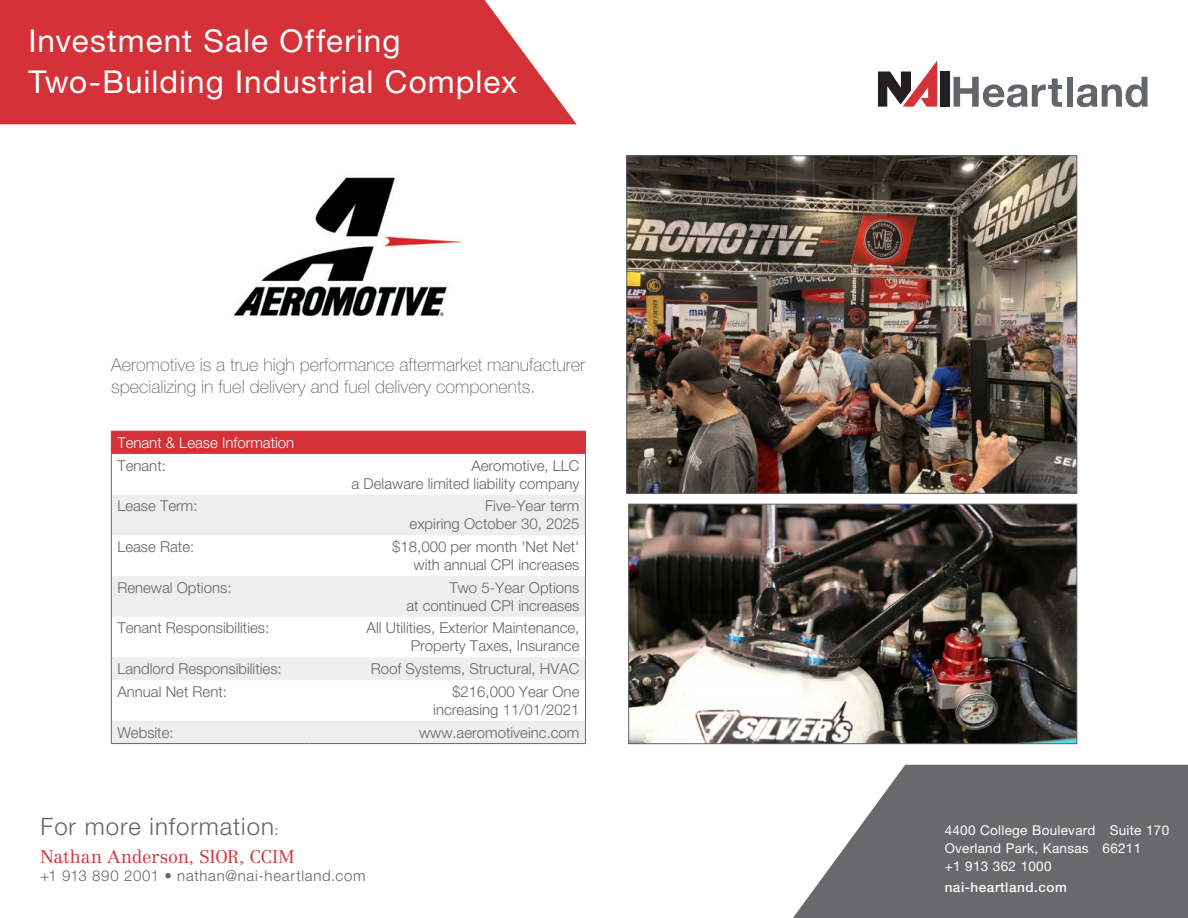
<style>
.page{position:relative;width:1188px;height:918px;background:#fff}
.page>*{position:absolute;margin:0;border:0;box-sizing:border-box;transform-origin:0 0}
.t1{font:31.5px "Helvetica Neue LT Std";letter-spacing:.035em;color:#fff}
.t2{font:300 24px "Helvetica Neue LT Std";letter-spacing:.04em;color:#62656a}
.t3{font:100 18px/21.6px "Helvetica Neue LT Std";color:#62656a}
.t4{font:300 18px "Centennial LT Std";letter-spacing:-.01em;color:#d43238}
.t5{font:300 15px/18px "Helvetica Neue LT Std";color:#62656a;text-align:right}
.t6{font:300 15px "Helvetica Neue LT Std";letter-spacing:.045em;color:#62656a}
.t7{font:300 15px "Helvetica Neue LT Std";color:#fff}
.t8{font:13.5px "Helvetica Neue LT Std";letter-spacing:.02em;color:#fff}
.t9{font:500 13.5px "Helvetica Neue LT Std";letter-spacing:.04em;color:#fff}
.s1{font-weight:400;font-size:13.5px}
</style>
<div class="page">
<svg style="left:112px;top:495px;width:473px;height:248px;fill:#f2f2f3"></svg>
<hr style="left:111px;top:454px;width:1px;height:41px;background:#62656a">
<hr style="left:111px;top:495px;width:1px;height:40px;background:#62656a">
<hr style="left:111px;top:535px;width:1px;height:41px;background:#62656a">
<hr style="left:111px;top:576px;width:1px;height:41px;background:#62656a">
<hr style="left:111px;top:617px;width:1px;height:40px;background:#62656a">
<svg style="left:111px;top:657px;width:1px;height:23px"></svg>
<hr style="left:111px;top:680px;width:1px;height:41px;background:#62656a">
<svg style="left:111px;top:721px;width:1px;height:22px"></svg>
<hr style="left:585px;top:454px;width:1px;height:41px;background:#62656a">
<hr style="left:585px;top:495px;width:1px;height:40px;background:#62656a">
<hr style="left:585px;top:535px;width:1px;height:41px;background:#62656a">
<hr style="left:585px;top:576px;width:1px;height:41px;background:#62656a">
<hr style="left:585px;top:617px;width:1px;height:40px;background:#62656a">
<svg style="left:585px;top:657px;width:1px;height:23px"></svg>
<hr style="left:585px;top:680px;width:1px;height:41px;background:#62656a">
<svg style="left:585px;top:721px;width:1px;height:22px"></svg>
<hr style="left:111px;top:743px;width:199px;height:1px;background:#62656a">
<hr style="left:310px;top:743px;width:276px;height:1px;background:#62656a">
<svg style="left:111px;top:431px;width:475px;height:23px;background:#d43339"></svg>
<svg style="left:793px;top:765px;width:395px;height:153px;background:#7e7e81"></svg>
<div style="left:940px;top:72px;width:10px;height:35px;background:#231f20"></div>
<svg style="left:878px;top:61px;width:59px;height:46px"></svg>
<svg style="left:954px;top:77px;width:108px;height:30px"></svg>
<div style="left:1067px;top:77px;width:6px;height:30px;background:#62656a"></div>
<svg style="left:1077px;top:77px;width:71px;height:30px"></svg>
<img style="left:233px;top:177px;width:230px;height:140px">
<img style="left:629px;top:158px;width:446px;height:334px">
<div style="left:627px;top:156px;width:450px;height:338px;border:1px solid #62656a"></div>
<img style="left:630px;top:506px;width:445px;height:236px">
<div style="left:628px;top:504px;width:449px;height:240px;border:1px solid #62656a"></div>
<svg style="left:0;top:0;width:577px;height:124px;background:#d74247"></svg>
<p class="t1" style="left:28px;top:22px;width:374px">Investment Sale Offering</p>
<p class="t1" style="left:28px;top:63px;width:490px">Two-Building Industrial Complex</p>
<p class="t3" style="left:111px;top:354px;width:476px">Aeromotive is a true high performance aftermarket manufacturer specializing in fuel delivery and fuel delivery components.</p>
<p class="t7" style="left:117px;top:433px;width:178px">Tenant &amp; Lease Information</p>
<p class="t5" style="left:117px;top:456px;width:50px">Tenant:</p>
<p class="t5" style="left:471px;top:456px;width:110px">Aeromotive, LLC</p>
<p class="t5" style="left:352px;top:474px;width:229px">a Delaware limited liability company</p>
<p class="t5" style="left:117px;top:497px;width:82px">Lease Term:</p>
<p class="t5" style="left:485px;top:497px;width:96px">Five-Year term</p>
<p class="t5" style="left:410px;top:515px;width:171px">expiring October 30, 2025</p>
<p class="t5" style="left:117px;top:537px;width:78px">Lease Rate:</p>
<p class="t5" style="left:392px;top:537px;width:189px">$18,000 per month 'Net Net'</p>
<p class="t5" style="left:414px;top:555px;width:167px">with annual CPI increases</p>
<p class="t5" style="left:117px;top:578px;width:116px">Renewal Options:</p>
<p class="t5" style="left:449px;top:578px;width:132px">Two 5-Year Options</p>
<p class="t5" style="left:406px;top:596px;width:175px">at continued CPI increases</p>
<p class="t5" style="left:117px;top:619px;width:153px">Tenant Responsibilities:</p>
<p class="t5" style="left:367px;top:619px;width:214px">All Utilities, Exterior Maintenance,<br>Property Taxes, Insurance</p>
<p class="t5" style="left:117px;top:660px;width:166px">Landlord Responsibilities:</p>
<p class="t5" style="left:371px;top:660px;width:210px">Roof Systems, Structural, HVAC</p>
<p class="t5" style="left:117px;top:682px;width:111px">Annual Net Rent:</p>
<p class="t5" style="left:452px;top:682px;width:129px">$216,000 Year One</p>
<p class="t5" style="left:433px;top:700px;width:148px">increasing 11/01/2021</p>
<p class="t5" style="left:117px;top:723px;width:58px">Website:</p>
<p class="t5" style="left:419px;top:723px;width:162px">www.aeromotiveinc.com</p>
<p class="t2" style="left:40px;top:811px;width:240px">For more information<span class="s1">:</span></p>
<p class="t4" style="left:40px;top:846px;width:255px">Nathan Anderson, SIOR, CCIM</p>
<p class="t6" style="left:40px;top:866px;width:327px">+1 913 890 2001 • nathan@nai-heartland.com</p>
<p class="t8" style="left:945px;top:822px;width:226px">4400 College Boulevard Suite 170</p>
<p class="t8" style="left:945px;top:840px;width:198px">Overland Park, Kansas 66211</p>
<p class="t8" style="left:945px;top:858px;width:108px">+1 913 362 1000</p>
<p class="t9" style="left:945px;top:879px;width:124px">nai-heartland.com</p>
</div>
